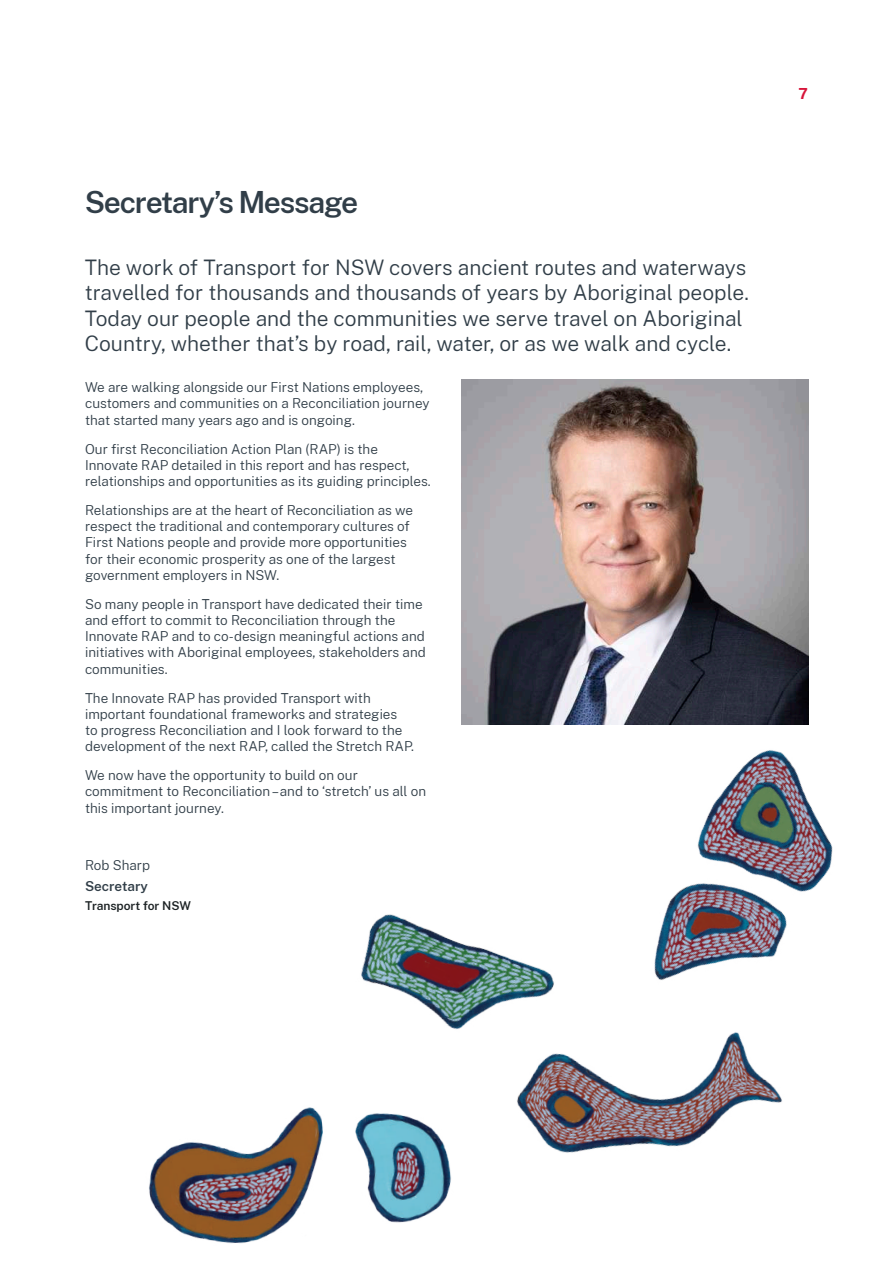
<style>
.page{position:relative;width:893px;height:1263px;background:#fff}
.page>*{position:absolute;margin:0;border:0;box-sizing:border-box;transform-origin:0 0}
.t1{font:600 30px "Public Sans";letter-spacing:-.045em;color:#313e48}
.t2{font:300 21px/25.2px "Public Sans";color:#313e48}
.t3{font:700 15px "Public Sans";color:#d7153a}
.t4{font:300 13.5px/16.2px "Public Sans";color:#313e48}
.t5{font:600 13.5px "Public Sans";letter-spacing:-.005em;color:#313e48}
.t6{font:600 12px "Public Sans";color:#1c2224}
</style>
<div class="page">
<img style="left:461px;top:379px;width:347px;height:345px">
<img style="left:361px;top:914px;width:193px;height:116px">
<img style="left:500px;top:1024px;width:282px;height:129px">
<img style="left:654px;top:750px;width:179px;height:230px">
<img style="left:149px;top:1107px;width:302px;height:137px">
<h1 class="t1" style="left:85px;top:181px;width:275px">Secretary’s Message</h1>
<p class="t2" style="left:85px;top:254px;width:665px">The work of Transport for NSW covers ancient routes and waterways travelled for thousands and thousands of years by Aboriginal people.<br>Today our people and the communities we serve travel on Aboriginal Country, whether that’s by road, rail, water, or as we walk and cycle.</p>
<p class="t4" style="left:85px;top:379px;width:346px">We are walking alongside our First Nations employees, customers and communities on a Reconciliation journey that started many years ago and is ongoing.</p>
<p class="t4" style="left:85px;top:440px;width:347px">Our first Reconciliation Action Plan (RAP) is the<br>Innovate RAP detailed in this report and has respect, relationships and opportunities as its guiding principles.</p>
<p class="t4" style="left:85px;top:501px;width:330px">Relationships are at the heart of Reconciliation as we respect the traditional and contemporary cultures of First Nations people and provide more opportunities for their economic prosperity as one of the largest government employers in NSW.</p>
<p class="t4" style="left:85px;top:595px;width:342px">So many people in Transport have dedicated their time and effort to commit to Reconciliation through the Innovate RAP and to co-design meaningful actions and initiatives with Aboriginal employees, stakeholders and communities.</p>
<p class="t4" style="left:85px;top:689px;width:331px">The Innovate RAP has provided Transport with important foundational frameworks and strategies<br>to progress Reconciliation and I look forward to the development of the next RAP, called the Stretch RAP.</p>
<p class="t4" style="left:85px;top:766px;width:343px">We now have the opportunity to build on our commitment to Reconciliation – and to ‘stretch’ us all on this important journey.</p>
<p class="t4" style="left:85px;top:857px;width:66px">Rob Sharp</p>
<p class="t5" style="left:85px;top:876px;width:65px">Secretary</p>
<p class="t6" style="left:85px;top:896px;width:107px">Transport for NSW</p>
<p class="t3" style="left:798px;top:83px;width:11px">7</p>
</div>
